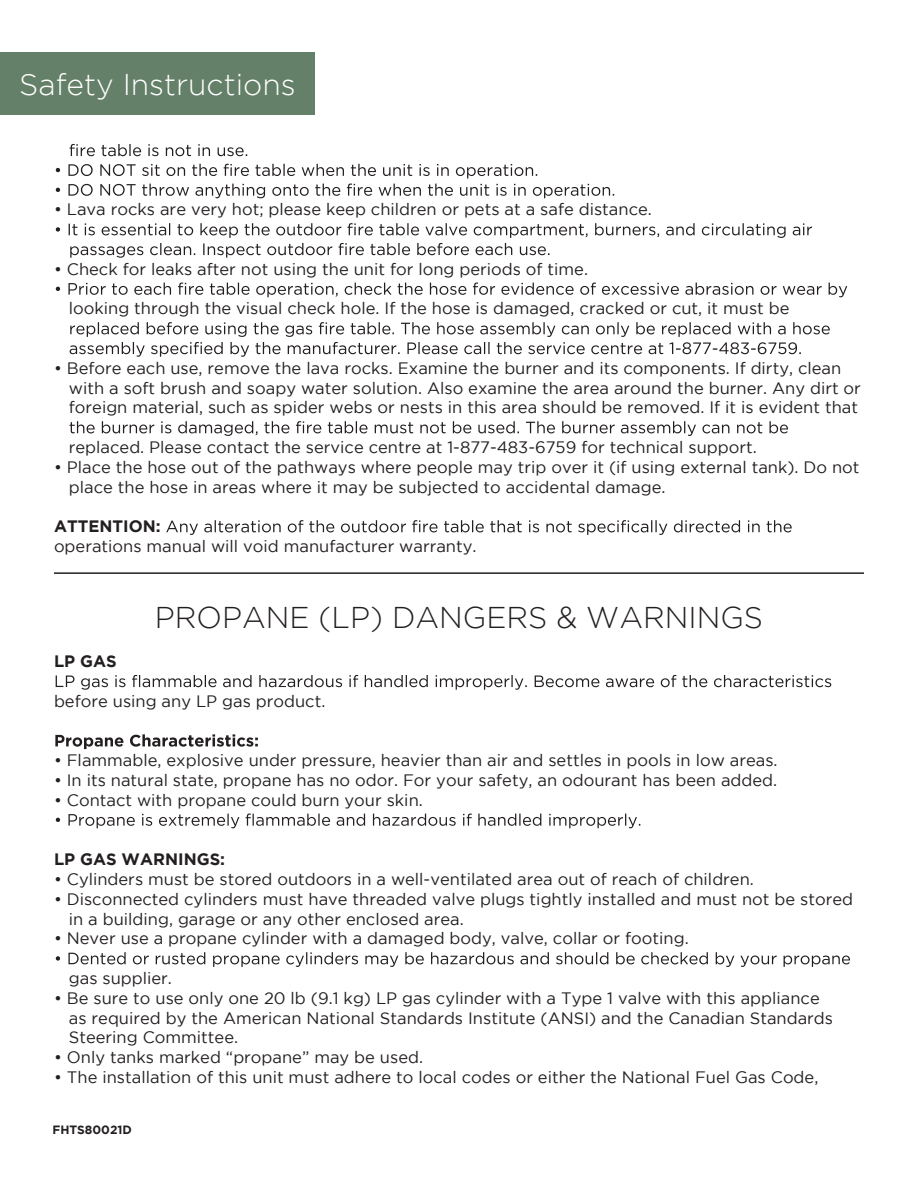
<style>
.page{position:relative;width:918px;height:1188px;background:#fff}
.page>*{position:absolute;margin:0;border:0;box-sizing:border-box;transform-origin:0 0}
.t1{font:300 30px "Gotham";color:#231f20}
.t2{font:300 30px "Gotham";color:#fff}
.t3{font:16.5px/19.8px "Gotham";color:#231f20}
.t4{font:700 16.5px "Gotham";color:#231f20}
.t5{font:700 12px "Gotham";color:#231f20}
</style>
<div class="page">
<div style="left:0;top:53px;width:315px;height:62px;background:#658068"></div>
<svg style="left:70px;top:144px;width:177px;height:12px"></svg>
<svg style="left:56px;top:164px;width:481px;height:14px"></svg>
<svg style="left:56px;top:184px;width:558px;height:14px"></svg>
<svg style="left:56px;top:223px;width:756px;height:35px"></svg>
<svg style="left:56px;top:283px;width:791px;height:14px"></svg>
<svg style="left:70px;top:322px;width:760px;height:35px"></svg>
<svg style="left:70px;top:421px;width:718px;height:15px"></svg>
<svg style="left:166px;top:520px;width:501px;height:15px"></svg>
<svg style="left:674px;top:520px;width:118px;height:12px"></svg>
<svg style="left:56px;top:675px;width:543px;height:15px"></svg>
<svg style="left:606px;top:675px;width:225px;height:12px"></svg>
<svg style="left:55px;top:734px;width:203px;height:15px"></svg>
<svg style="left:56px;top:814px;width:584px;height:14px"></svg>
<svg style="left:56px;top:952px;width:794px;height:15px"></svg>
<hr style="left:54px;top:572px;width:810px;height:2px;background:#231f20">
<h1 class="t2" style="left:19px;top:68px;width:278px">Safety Instructions</h1>
<p class="t3" style="left:54px;top:199px;width:599px">• Lava rocks are very hot; please keep children or pets at a safe distance.</p>
<p class="t3" style="left:54px;top:259px;width:536px">• Check for leaks after not using the unit for long periods of time.</p>
<p class="t3" style="left:69px;top:298px;width:722px">looking through the visual check hole. If the hose is damaged, cracked or cut, it must be</p>
<p class="t3" style="left:69px;top:358px;width:794px;text-indent:-15px">• Before each use, remove the lava rocks. Examine the burner and its components. If dirty, clean with a soft brush and soapy water solution. Also examine the area around the burner. Any dirt or foreign material, such as spider webs or nests in this area should be removed. If it is evident that</p>
<p class="t3" style="left:69px;top:437px;width:689px">replaced. Please contact the service centre at 1-877-483-6759 for technical support.</p>
<p class="t3" style="left:69px;top:457px;width:792px;text-indent:-15px">• Place the hose out of the pathways where people may trip over it (if using external tank). Do not place the hose in areas where it may be subjected to accidental damage.</p>
<p class="t4" style="left:54px;top:517px;width:108px">ATTENTION:</p>
<p class="t3" style="left:54px;top:536px;width:424px">operations manual will void manufacturer warranty.</p>
<h1 class="t1" style="left:155px;top:601px;width:610px">PROPANE (LP) DANGERS &amp; WARNINGS</h1>
<p class="t4" style="left:54px;top:652px;width:64px">LP GAS</p>
<p class="t3" style="left:54px;top:691px;width:273px">before using any LP gas product.</p>
<p class="t3" style="left:54px;top:750px;width:725px">• Flammable, explosive under pressure, heavier than air and settles in pools in low areas.</p>
<p class="t3" style="left:54px;top:770px;width:725px">• In its natural state, propane has no odor. For your safety, an odourant has been added.</p>
<p class="t3" style="left:54px;top:790px;width:370px">• Contact with propane could burn your skin.</p>
<p class="t4" style="left:54px;top:850px;width:173px">LP GAS WARNINGS:</p>
<p class="t3" style="left:54px;top:869px;width:701px">• Cylinders must be stored outdoors in a well-ventilated area out of reach of children.</p>
<p class="t3" style="left:69px;top:889px;width:786px;text-indent:-15px">• Disconnected cylinders must have threaded valve plugs tightly installed and must not be stored in a building, garage or any other enclosed area.</p>
<p class="t3" style="left:54px;top:928px;width:636px">• Never use a propane cylinder with a damaged body, valve, collar or footing.</p>
<p class="t3" style="left:69px;top:968px;width:105px">gas supplier.</p>
<p class="t3" style="left:69px;top:988px;width:766px;text-indent:-15px">• Be sure to use only one 20 lb (9.1 kg) LP gas cylinder with a Type 1 valve with this appliance as required by the American National Standards Institute (ANSI) and the Canadian Standards<br>Steering Committee.</p>
<p class="t3" style="left:54px;top:1047px;width:371px">• Only tanks marked “propane” may be used.</p>
<p class="t3" style="left:54px;top:1067px;width:766px">• The installation of this unit must adhere to local codes or either the National Fuel Gas Code,</p>
<p class="t5" style="left:52px;top:1123px;width:81px">FHTS80021D</p>
</div>
